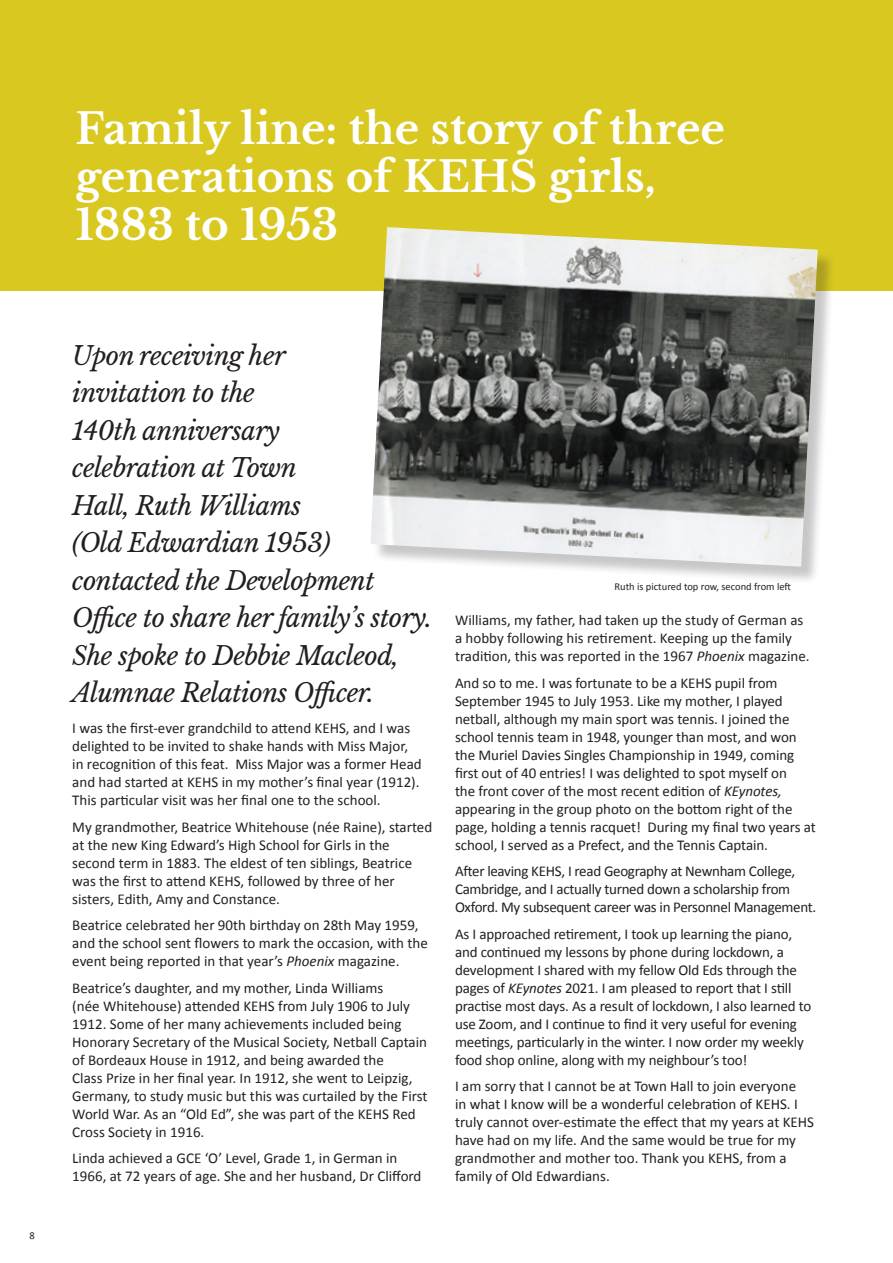
<style>
.page{position:relative;width:893px;height:1263px;background:#fff}
.page>*{position:absolute;margin:0;border:0;box-sizing:border-box;transform-origin:0 0}
.t1{font:700 42px/48px "Libre Baskerville";color:#fff}
.t2{font:italic 25.5px/37.5px "Libre Baskerville";letter-spacing:-.02em;color:#231f20}
.t3{font:15px/18px "Calibri";letter-spacing:-.005em;color:#231f20}
.t4{font:10.5px "Calibri";color:#231f20}
.s1{font-style:italic}
</style>
<div class="page">
<div style="left:0;top:0;width:893px;height:291px;background:#d9c820"></div>
<div style="left:373px;top:230px;width:463px;height:355px;background:#231f20;opacity:.25"></div>
<img style="left:370px;top:227px;width:448px;height:340px">
<p class="t1" style="left:75px;top:105px;width:651px">Family line: the story of three generations of KEHS girls,</p>
<p class="t1" style="left:75px;top:201px;width:264px">1883 to 1953</p>
<p class="t4" style="left:29px;top:1228px;width:7px">8</p>
<p class="t2" style="left:72px;top:337px;width:362px">Upon receiving her<br>invitation to the<br>140th anniversary<br>celebration at Town<br>Hall, Ruth Williams<br>(Old Edwardian 1953) contacted the Development<br>Office to share her family’s story.<br>She spoke to Debbie Macleod,<br>Alumnae Relations Officer.</p>
<p class="t3" style="left:72px;top:719px;width:351px">I was the first-ever grandchild to attend KEHS, and I was delighted to be invited to shake hands with Miss Major, in recognition of this feat. Miss Major was a former Head and had started at KEHS in my mother’s final year (1912).<br>This particular visit was her final one to the school.</p>
<p class="t3" style="left:72px;top:818px;width:361px">My grandmother, Beatrice Whitehouse (née Raine), started at the new King Edward’s High School for Girls in the second term in 1883. The eldest of ten siblings, Beatrice was the first to attend KEHS, followed by three of her sisters, Edith, Amy and Constance.</p>
<p class="t3" style="left:72px;top:916px;width:357px">Beatrice celebrated her 90th birthday on 28th May 1959, and the school sent flowers to mark the occasion, with the event being reported in that year’s <span class="s1">Phoenix</span> magazine.</p>
<p class="t3" style="left:72px;top:979px;width:357px">Beatrice’s daughter, and my mother, Linda Williams<br>(née Whitehouse) attended KEHS from July 1906 to July 1912. Some of her many achievements included being Honorary Secretary of the Musical Society, Netball Captain of Bordeaux House in 1912, and being awarded the<br>Class Prize in her final year. In 1912, she went to Leipzig, Germany, to study music but this was curtailed by the First World War. As an “Old Ed”, she was part of the KEHS Red Cross Society in 1916.</p>
<p class="t3" style="left:72px;top:1149px;width:351px">Linda achieved a GCE ‘O’ Level, Grade 1, in German in<br>1966, at 72 years of age. She and her husband, Dr Clifford</p>
<p class="t4" style="left:614px;top:580px;width:178px">Ruth is pictured top row, second from left</p>
<p class="t3" style="left:455px;top:611px;width:356px">Williams, my father, had taken up the study of German as a hobby following his retirement. Keeping up the family tradition, this was reported in the 1967 <span class="s1">Phoenix</span> magazine.</p>
<p class="t3" style="left:455px;top:674px;width:362px">And so to me. I was fortunate to be a KEHS pupil from September 1945 to July 1953. Like my mother, I played netball, although my main sport was tennis. I joined the school tennis team in 1948, younger than most, and won the Muriel Davies Singles Championship in 1949, coming first out of 40 entries! I was delighted to spot myself on<br>the front cover of the most recent edition of <span class="s1">KEynotes, </span>appearing in the group photo on the bottom right of the page, holding a tennis racquet! During my final two years at school, I served as a Prefect, and the Tennis Captain.</p>
<p class="t3" style="left:455px;top:862px;width:363px">After leaving KEHS, I read Geography at Newnham College,<br>Cambridge, and I actually turned down a scholarship from<br>Oxford. My subsequent career was in Personnel Management.</p>
<p class="t3" style="left:455px;top:925px;width:358px">As I approached retirement, I took up learning the piano, and continued my lessons by phone during lockdown, a development I shared with my fellow Old Eds through the pages of <span class="s1">KEynotes</span> 2021. I am pleased to report that I still practise most days. As a result of lockdown, I also learned to use Zoom, and I continue to find it very useful for evening meetings, particularly in the winter. I now order my weekly food shop online, along with my neighbour’s too!</p>
<p class="t3" style="left:455px;top:1077px;width:361px">I am sorry that I cannot be at Town Hall to join everyone<br>in what I know will be a wonderful celebration of KEHS. I truly cannot over-estimate the effect that my years at KEHS have had on my life. And the same would be true for my grandmother and mother too. Thank you KEHS, from a family of Old Edwardians.</p>
</div>
